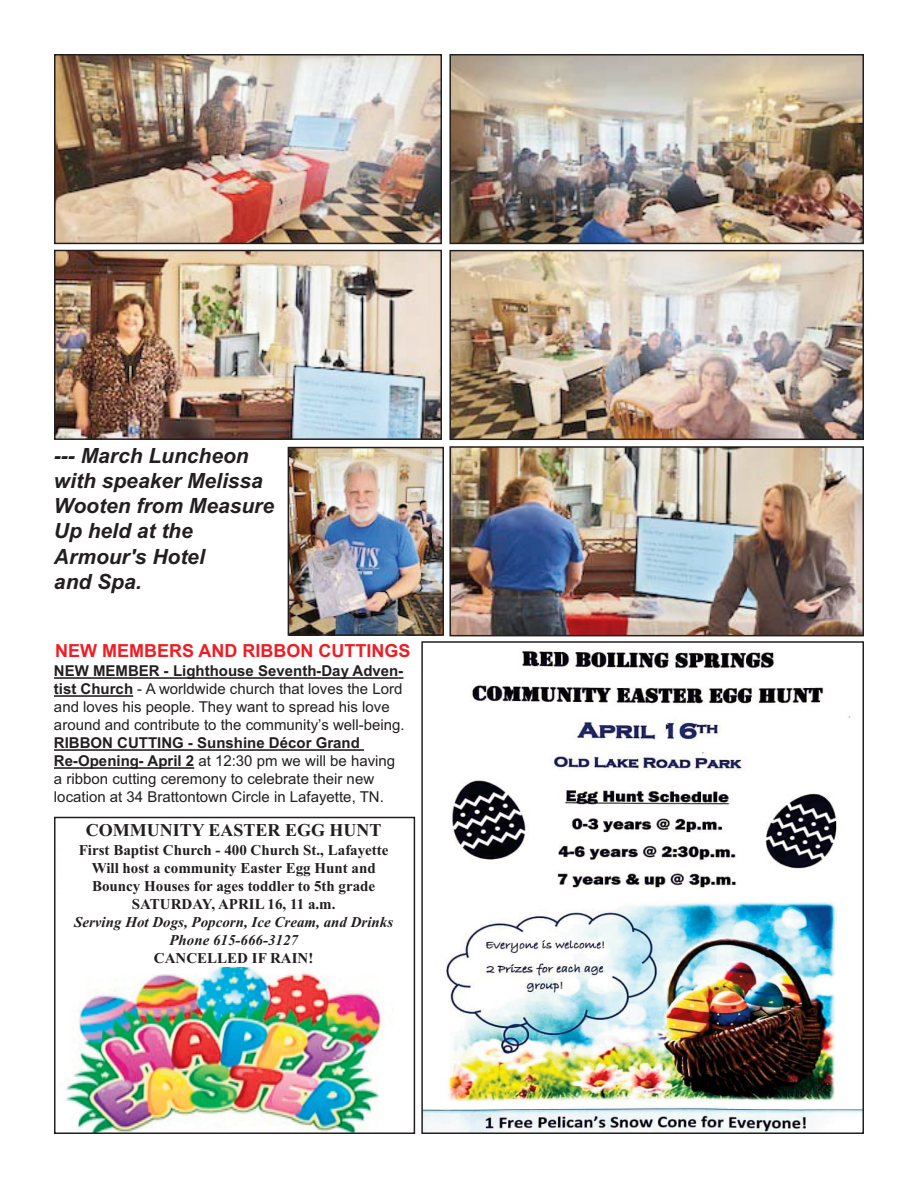
<style>
.page{position:relative;width:918px;height:1188px;background:#fff}
.page>*{position:absolute;margin:0;border:0;box-sizing:border-box;transform-origin:0 0}
.t1{font:italic 700 21px/25.2px "Arial";color:#231f20}
.t2{font:700 18px "Arial";color:#ee1d23}
.t3{font:700 18px "Times New Roman";color:#231f20}
.t4{font:15px/18px "Arial";color:#231f20}
.t5{font:700 15px/18px "Times New Roman";color:#231f20;text-align:center}
.t6{font:italic 700 15px/18px "Times New Roman";color:#231f20;text-align:center}
.s1{font-weight:700}
</style>
<div class="page">
<hr style="left:54px;top:677px;width:344px;height:2px;background:#231f20">
<hr style="left:54px;top:695px;width:79px;height:2px;background:#231f20">
<hr style="left:54px;top:749px;width:310px;height:2px;background:#231f20">
<hr style="left:54px;top:767px;width:140px;height:2px;background:#231f20">
<img style="left:57px;top:57px;width:382px;height:184px">
<div style="left:54px;top:54px;width:388px;height:190px;border:2px solid #231f20"></div>
<img style="left:452px;top:57px;width:409px;height:184px">
<div style="left:449px;top:54px;width:415px;height:190px;border:2px solid #231f20"></div>
<img style="left:452px;top:253px;width:409px;height:184px">
<div style="left:449px;top:250px;width:415px;height:190px;border:2px solid #231f20"></div>
<img style="left:57px;top:253px;width:382px;height:184px">
<div style="left:54px;top:250px;width:388px;height:190px;border:2px solid #231f20"></div>
<img style="left:452px;top:449px;width:409px;height:184px">
<div style="left:449px;top:446px;width:415px;height:190px;border:2px solid #231f20"></div>
<img style="left:291px;top:450px;width:150px;height:183px">
<div style="left:288px;top:447px;width:156px;height:189px;border:2px solid #231f20"></div>
<img style="left:65px;top:967px;width:317px;height:164px">
<div style="left:54px;top:817px;width:361px;height:317px;border:2px solid #231f20"></div>
<img style="left:424px;top:650px;width:437px;height:481px">
<div style="left:421px;top:641px;width:443px;height:493px;border:2px solid #231f20"></div>
<h1 class="t1" style="left:54px;top:443px;width:222px">--- March Luncheon with speaker Melissa<br>Wooten from Measure<br>Up held at the<br>Armour's Hotel<br>and Spa.</h1>
<p class="t2" style="left:55px;top:640px;width:357px">NEW MEMBERS AND RIBBON CUTTINGS</p>
<p class="t4" style="left:54px;top:662px;width:352px"><span class="s1">NEW MEMBER - Lighthouse Seventh-Day Adven&shy;tist Church</span> - A worldwide church that loves the Lord and loves his people. They want to spread his love around and contribute to the community’s well-being.</p>
<p class="t4" style="left:54px;top:734px;width:343px"><span class="s1">RIBBON CUTTING - Sunshine Décor Grand Re-Opening- April 2</span> at 12:30 pm we will be having a ribbon cutting ceremony to celebrate their new location at 34 Brattontown Circle in Lafayette, TN.</p>
<p class="t3" style="left:86px;top:819px;width:297px">COMMUNITY EASTER EGG HUNT</p>
<p class="t5" style="left:79px;top:841px;width:311px">First Baptist Church - 400 Church St., Lafayette Will host a community Easter Egg Hunt and Bouncy Houses for ages toddler to 5th grade SATURDAY, APRIL 16, 11 a.m.</p>
<p class="t6" style="left:74px;top:913px;width:321px">Serving Hot Dogs, Popcorn, Ice Cream, and Drinks<br>Phone 615-666-3127</p>
<p class="t5" style="left:154px;top:949px;width:161px">CANCELLED IF RAIN!</p>
</div>
